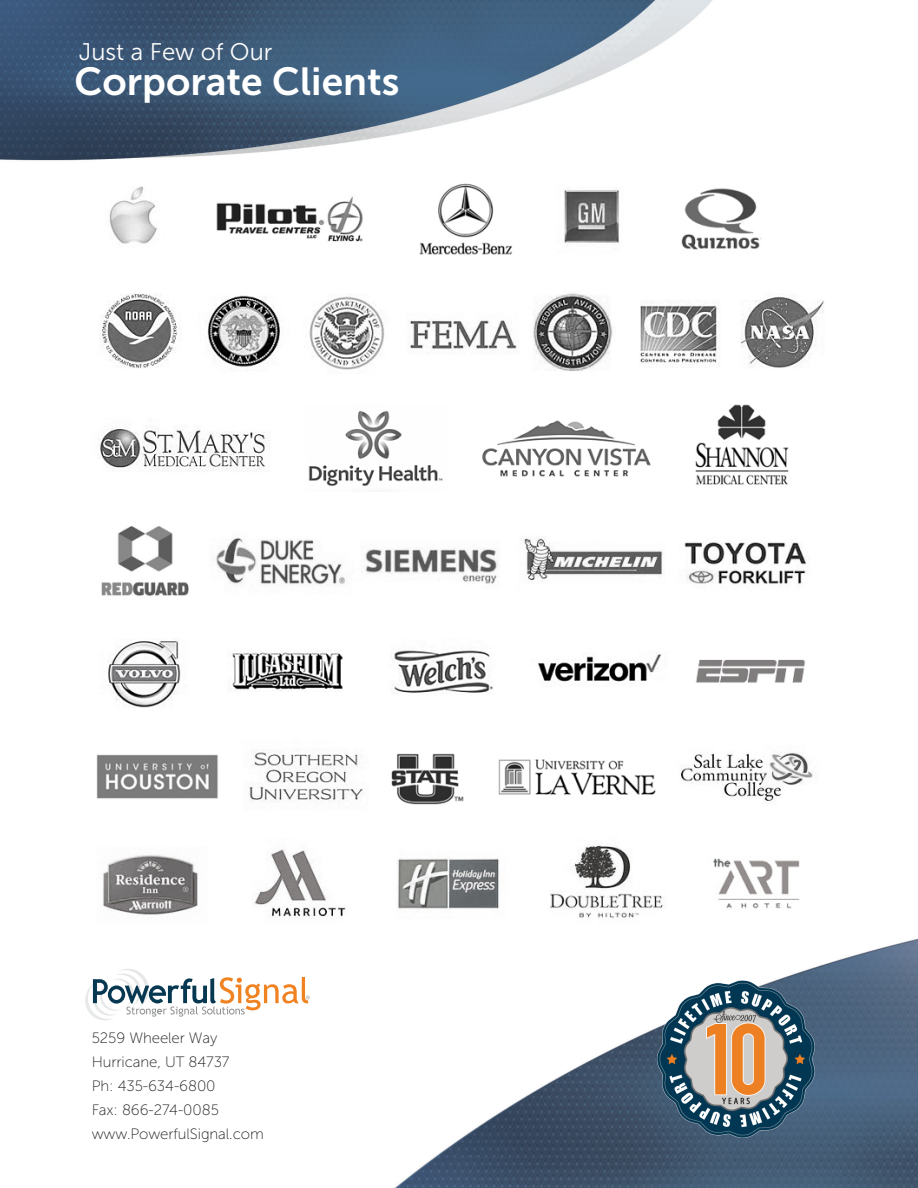
<style>
.page{position:relative;width:918px;height:1188px;background:#fff}
.page>*{position:absolute;margin:0;border:0;box-sizing:border-box;transform-origin:0 0}
.t1{font:39px "Museo Sans 700";color:#fff}
.t2{font:24px "Museo Sans 300";color:#fff}
.t3{font:15px "Museo Sans 100";letter-spacing:-.005em;color:#231f20}
</style>
<div class="page">
<img style="left:0;top:0;width:918px;height:1188px">
<svg style="left:82px;top:968px;width:228px;height:53px"></svg>
<img style="left:64px;top:731px;width:782px;height:88px">
<img style="left:64px;top:291px;width:782px;height:87px">
<img style="left:64px;top:404px;width:782px;height:88px">
<img style="left:64px;top:518px;width:782px;height:87px">
<img style="left:64px;top:629px;width:782px;height:88px">
<img style="left:64px;top:177px;width:782px;height:88px">
<img style="left:64px;top:838px;width:782px;height:87px">
<img style="left:658px;top:980px;width:157px;height:158px">
<p class="t2" style="left:79px;top:39px;width:195px">Just a Few of Our</p>
<p class="t1" style="left:75px;top:60px;width:326px">Corporate Clients</p>
<p class="t3" style="left:92px;top:1030px;width:127px">5259 Wheeler Way</p>
<p class="t3" style="left:92px;top:1054px;width:139px">Hurricane, UT 84737</p>
<p class="t3" style="left:92px;top:1078px;width:125px">Ph: 435-634-6800</p>
<p class="t3" style="left:92px;top:1102px;width:129px">Fax: 866-274-0085</p>
<p class="t3" style="left:92px;top:1126px;width:174px">www.PowerfulSignal.com</p>
</div>
